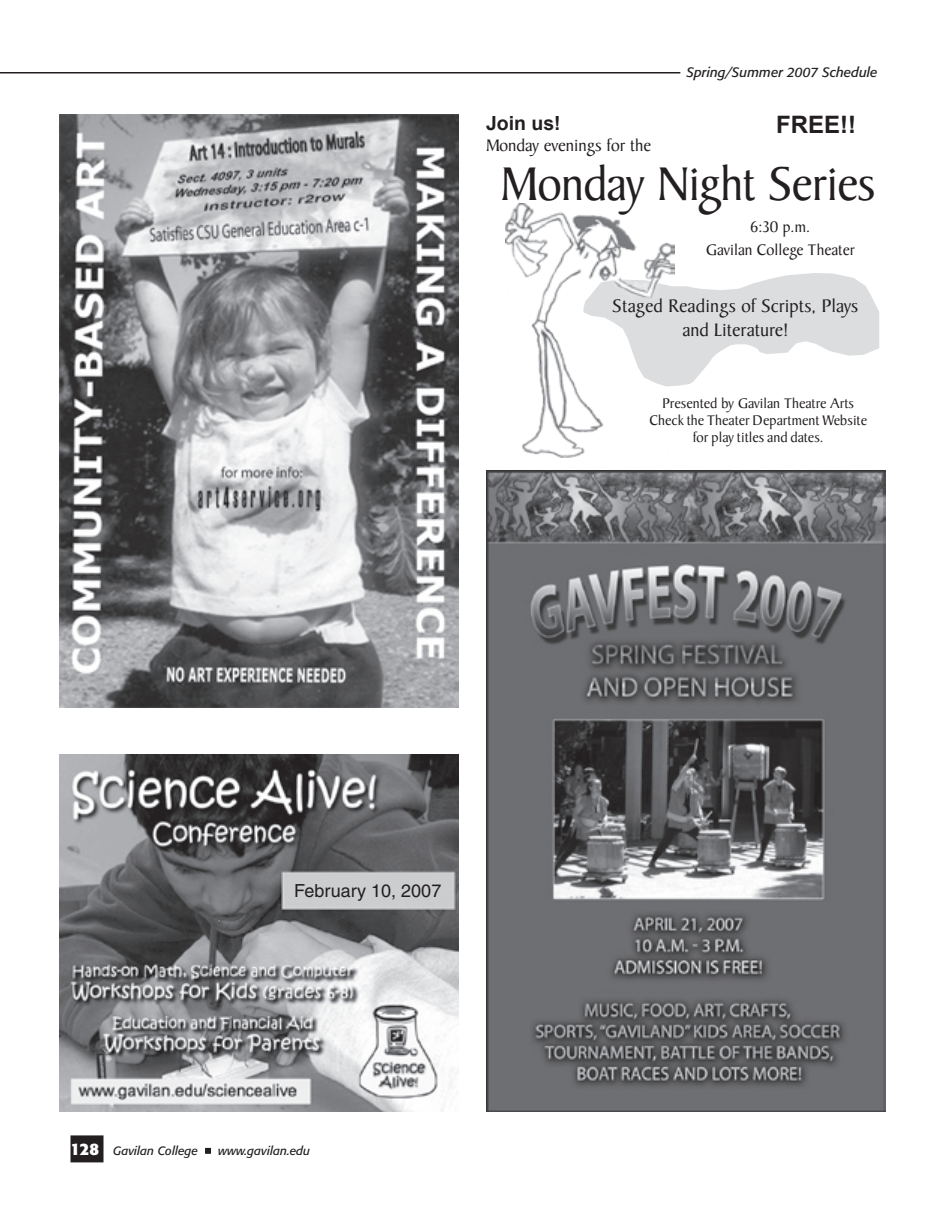
<style>
.page{position:relative;width:945px;height:1215px;background:#fff}
.page>*{position:absolute;margin:0;border:0;box-sizing:border-box;transform-origin:0 0}
.t1{font:51px "Baker Signet";letter-spacing:-.015em;color:#231f20}
.t2{font:700 24px "Arial";color:#231f20}
.t3{font:19.5px/23.4px "Baker Signet";color:#231f20;text-align:center}
.t4{font:700 19.5px "Arial";color:#231f20}
.t5{font:18px "Baker Signet";color:#231f20}
.t6{font:18px "Helvetica";color:#231f20}
.t7{font:16.5px/23.2px "Baker Signet";color:#231f20;text-align:center}
.t8{font:15px/17.1px "Baker Signet";color:#231f20;text-align:center}
.t9{font:italic 13.5px "Formata";color:#231f20}
.t10{font:italic 12px "Formata";color:#231f20}
.s1{font-weight:700;font-style:normal;font-size:16.5px;color:#fff}
</style>
<div class="page">
<div style="left:72px;top:1137px;width:30px;height:24px;background:#231f20"></div>
<div style="left:70px;top:1135px;width:34px;height:27px;border:3px solid #231f20"></div>
<svg style="left:205px;top:1148px;width:6px;height:6px"></svg>
<hr style="left:0;top:72px;width:680px;height:1px;background:#231f20">
<svg style="left:675px;top:273px;width:204px;height:113px"></svg>
<img style="left:486px;top:470px;width:400px;height:642px">
<img style="left:506px;top:204px;width:169px;height:253px">
<img style="left:59px;top:115px;width:400px;height:592px">
<img style="left:59px;top:755px;width:400px;height:357px">
<p class="t9" style="left:686px;top:64px;width:193px">Spring/Summer 2007 Schedule</p>
<h3 class="t4" style="left:486px;top:110px;width:76px">Join us!</h3>
<p class="t5" style="left:486px;top:136px;width:167px">Monday evenings for the</p>
<h1 class="t1" style="left:501px;top:156px;width:377px">Monday Night Series</h1>
<h2 class="t2" style="left:776px;top:109px;width:81px">FREE!!</h2>
<p class="t7" style="left:706px;top:216px;width:150px">6:30 p.m.<br>Gavilan College Theater</p>
<h3 class="t3" style="left:613px;top:295px;width:247px">Staged Readings of Scripts, Plays and Literature!</h3>
<p class="t8" style="left:649px;top:395px;width:219px">Presented by Gavilan Theatre Arts<br>Check the Theater Department Website for play titles and dates.</p>
<p class="t6" style="left:294px;top:881px;width:149px">February 10, 2007</p>
<p class="t10" style="left:70px;top:1144px;width:129px"><span class="s1">128</span> Gavilan College</p>
<p class="t10" style="left:218px;top:1144px;width:94px">www.gavilan.edu</p>
</div>
